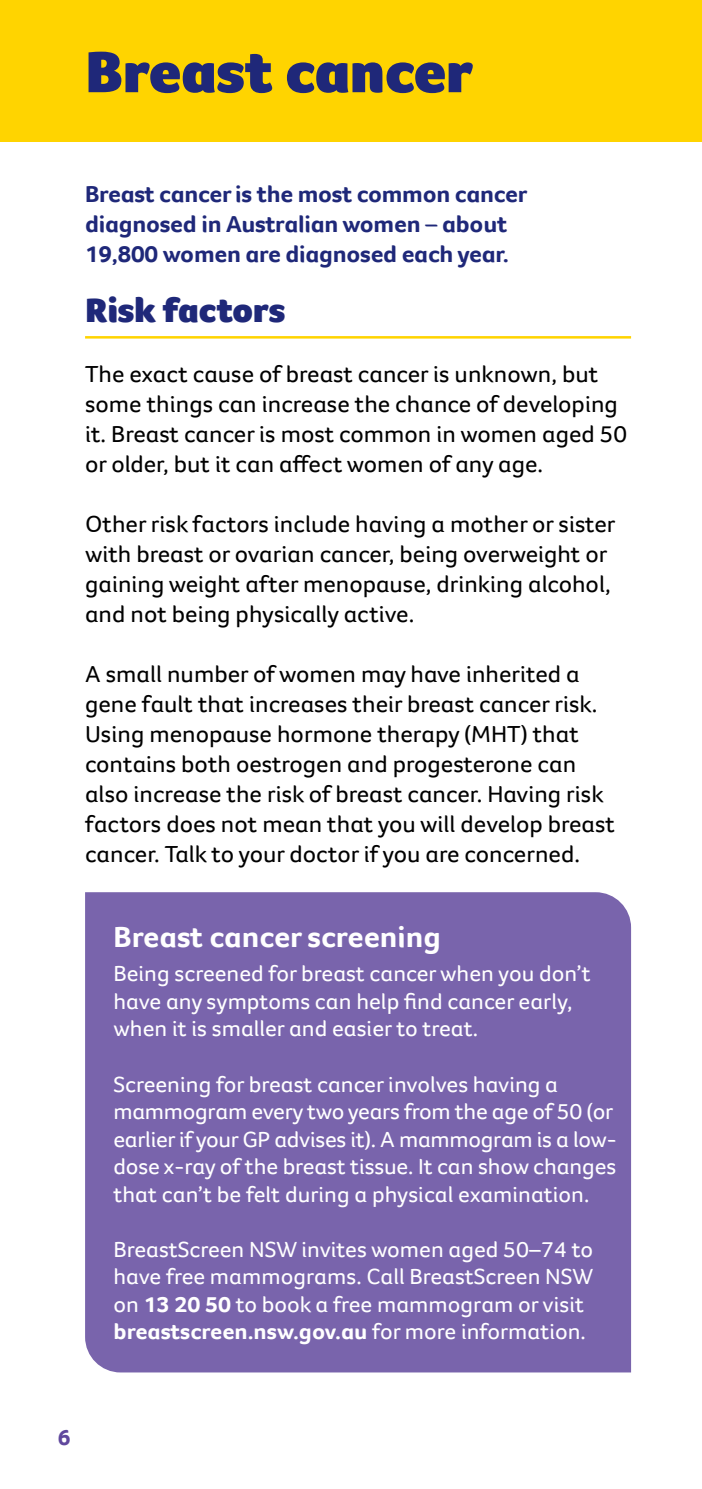
<style>
.page{position:relative;width:702px;height:1489px;background:#fff}
.page>*{position:absolute;margin:0;border:0;box-sizing:border-box;transform-origin:0 0}
.t1{font:900 60px "Foco CC";color:#1f2879;scale:1.05 1}
.t2{font:900 35px "Foco CC";color:#1f2879;scale:1.05 1}
.t3{font:700 30px "Foco CC";color:#fff;scale:1.05 1}
.t4{font:23.75px/30px "Foco CC";color:#000;scale:1.05 1}
.t5{font:700 23.75px/30px "Foco CC";letter-spacing:-.01em;color:#1f2879;scale:1.05 1}
.t6{font:22.5px/27.5px "Foco CC";color:#fff;scale:1.05 1}
.t7{font:700 22.5px "Foco CC";color:#60489d;scale:1.05 1}
.s1{font-weight:700}
</style>
<div class="page">
<div style="left:0;top:0;width:702px;height:142px;background:#ffd400"></div>
<hr style="left:85px;top:336px;width:546px;height:2px;background:#ffd400">
<div style="left:85px;top:892px;width:546px;height:480px;background:#7964ac"></div>
<h1 class="t1" style="left:85px;top:32px;width:371px">Breast cancer</h1>
<p class="t5" style="left:85px;top:178px;width:422px">Breast cancer is the most common cancer diagnosed in Australian women – about<br>19,800 women are diagnosed each year.</p>
<h2 class="t2" style="left:85px;top:287px;width:192px">Risk factors</h2>
<p class="t4" style="left:85px;top:358px;width:517px">The exact cause of breast cancer is unknown, but some things can increase the chance of developing it. Breast cancer is most common in women aged 50 or older, but it can affect women of any age.</p>
<p class="t4" style="left:85px;top:508px;width:506px">Other risk factors include having a mother or sister with breast or ovarian cancer, being overweight or gaining weight after menopause, drinking alcohol, and not being physically active.</p>
<p class="t4" style="left:85px;top:658px;width:506px">A small number of women may have inherited a gene fault that increases their breast cancer risk.<br>Using menopause hormone therapy (MHT) that contains both oestrogen and progesterone can also increase the risk of breast cancer. Having risk factors does not mean that you will develop breast cancer. Talk to your doctor if you are concerned.</p>
<p class="t3" style="left:113px;top:916px;width:313px">Breast cancer screening</p>
<p class="t6" style="left:113px;top:959px;width:456px">Being screened for breast cancer when you don’t have any symptoms can help find cancer early, when it is smaller and easier to treat.</p>
<p class="t6" style="left:113px;top:1069px;width:481px">Screening for breast cancer involves having a mammogram every two years from the age of 50 (or earlier if your GP advises it). A mammogram is a low&shy;dose x-ray of the breast tissue. It can show changes that can’t be felt during a physical examination.</p>
<p class="t6" style="left:113px;top:1234px;width:458px">BreastScreen NSW invites women aged 50–74 to have free mammograms. Call BreastScreen NSW on <span class="s1">13 20 50</span> to book a free mammogram or visit <span class="s1">breastscreen.nsw.gov.au</span> for more information.</p>
<p class="t7" style="left:58px;top:1421px;width:14px">6</p>
</div>
